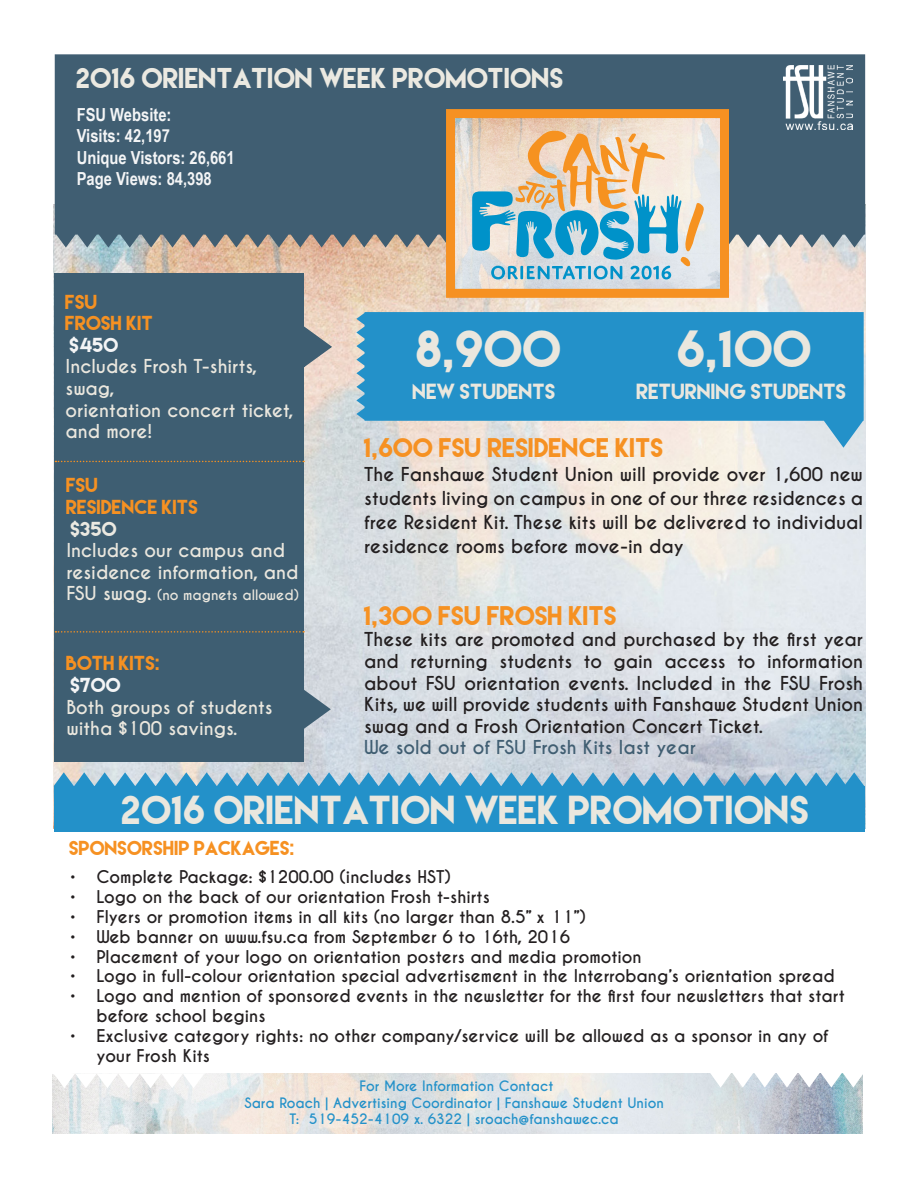
<style>
.page{position:relative;width:918px;height:1188px;background:#fff}
.page>*{position:absolute;margin:0;border:0;box-sizing:border-box;transform-origin:0 0}
.t1{font:46.5px "Lemon Milk";color:#eae7de}
.t2{font:36px "Lemon Milk";color:#eae7de}
.t3{font:25.5px "Lemon Milk";color:#ebe9e1}
.t4{font:24px "Lemon Milk";color:#f69122}
.t5{font:19.5px "Lemon Milk";color:#eae7de}
.t6{font:700 18px/21.6px "Caviar Dreams";color:#231f20;text-align:justify}
.t7{font:700 18px/21.6px "Caviar Dreams";color:#eae7de}
.t8{font:700 18px "Arial Narrow";color:#f4f5f6}
.t9{font:18px "Lemon Milk";color:#f69122}
.t10{font:700 18px "Caviar Dreams";color:#405e72}
.t11{font:18px "Lemon Milk";color:#f4f5f6}
.t12{font:18px "Lemon Milk";color:#ebe9e1}
.t13{font:700 16.5px/19.8px "Caviar Dreams";color:#231f20}
.t14{font:700 13.5px "Caviar Dreams";color:#2391c9}
.t15{font:700 13.5px "Caviar Dreams";color:#eae7de}
.s1{font-size:18px}
</style>
<div class="page">
<img style="left:54px;top:204px;width:811px;height:624px">
<div style="left:55px;top:54px;width:810px;height:194px;background:#405e72"></div>
<div style="left:55px;top:273px;width:249px;height:489px;background:#3e5e72"></div>
<svg style="left:304px;top:324px;width:29px;height:45px"></svg>
<svg style="left:304px;top:690px;width:27px;height:39px"></svg>
<img style="left:52px;top:1074px;width:811px;height:60px">
<svg style="left:54px;top:772px;width:810px;height:14px;background:#7ab3d2"></svg>
<div style="left:54px;top:786px;width:810px;height:45px;background:#2391c9"></div>
<img style="left:783px;top:65px;width:69px;height:64px">
<svg style="left:356px;top:312px;width:508px;height:136px;background:#4ba1cd"></svg>
<svg style="left:56px;top:461px;width:248px;height:1px"></svg>
<svg style="left:56px;top:631px;width:248px;height:2px"></svg>
<img style="left:456px;top:119px;width:263px;height:169px">
<div style="left:446px;top:109px;width:283px;height:189px;border:9px solid #f69122"></div>
<svg style="left:472px;top:130px;width:232px;height:149px;background:#b7c7c1"></svg>
<svg style="left:52px;top:1073px;width:157px;height:15px"></svg>
<svg style="left:704px;top:1073px;width:159px;height:15px"></svg>
<p class="t3" style="left:77px;top:65px;width:489px">2016 ORIENTATION WEEK PROMOTIONS</p>
<p class="t8" style="left:77px;top:101px;width:96px">FSU Website:</p>
<p class="t8" style="left:77px;top:122px;width:95px">Visits: 42,197</p>
<p class="t8" style="left:77px;top:144px;width:160px">Unique Vistors: 26,661</p>
<p class="t8" style="left:77px;top:166px;width:137px">Page Views: 84,398</p>
<p class="t9" style="left:66px;top:292px;width:34px">FSU</p>
<p class="t9" style="left:66px;top:314px;width:89px">FROSH KIT</p>
<p class="t11" style="left:70px;top:335px;width:50px">$450</p>
<p class="t7" style="left:66px;top:356px;width:193px">Includes Frosh T-shirts, swag,</p>
<p class="t7" style="left:66px;top:399px;width:230px">orientation concert ticket, and more!</p>
<p class="t9" style="left:66px;top:476px;width:34px">FSU</p>
<p class="t9" style="left:66px;top:498px;width:133px">RESIDENCE KITS</p>
<p class="t12" style="left:71px;top:519px;width:48px">$350</p>
<p class="t7" style="left:66px;top:540px;width:220px">Includes our campus and</p>
<p class="t7" style="left:66px;top:562px;width:233px">residence information, and</p>
<p class="t15" style="left:66px;top:587px;width:234px"><span class="s1">FSU swag.</span> (no magnets allowed)</p>
<p class="t9" style="left:66px;top:654px;width:96px">BOTH KITS:</p>
<p class="t11" style="left:71px;top:676px;width:52px">$700</p>
<p class="t7" style="left:66px;top:696px;width:208px">Both groups of students witha $100 savings.</p>
<p class="t1" style="left:417px;top:324px;width:147px">8,900</p>
<p class="t1" style="left:678px;top:324px;width:136px">6,100</p>
<p class="t5" style="left:413px;top:382px;width:145px">NEW STUDENTS</p>
<p class="t5" style="left:637px;top:382px;width:212px">RETURNING STUDENTS</p>
<p class="t4" style="left:364px;top:435px;width:301px">1,600 FSU RESIDENCE KITS</p>
<p class="t6" style="left:364px;top:462px;width:500px;line-height:24px">The Fanshawe Student Union will provide over 1,600 new students living on campus in one of our three residences a free Resident Kit. These kits will be delivered to individual residence rooms before move-in day</p>
<p class="t4" style="left:364px;top:603px;width:255px">1,300 FSU FROSH KITS</p>
<p class="t6" style="left:364px;top:629px;width:500px">These kits are promoted and purchased by the first year and returning students to gain access to information about FSU orientation events. Included in the FSU Frosh Kits, we will provide students with Fanshawe Student Union swag and a Frosh Orientation Concert Ticket.</p>
<p class="t10" style="left:364px;top:737px;width:333px">We sold out of FSU Frosh Kits last year</p>
<p class="t2" style="left:122px;top:791px;width:690px">2016 ORIENTATION WEEK PROMOTIONS</p>
<p class="t9" style="left:69px;top:839px;width:227px">SPONSORSHIP PACKAGES:</p>
<p class="t13" style="left:69px;top:868px;width:383px">• Complete Package: $1200.00 (includes HST)</p>
<p class="t13" style="left:69px;top:888px;width:422px">• Logo on the back of our orientation Frosh t-shirts</p>
<p class="t13" style="left:69px;top:907px;width:518px">• Flyers or promotion items in all kits (no larger than 8.5” x 11”)</p>
<p class="t13" style="left:69px;top:927px;width:502px">• Web banner on www.fsu.ca from September 6 to 16th, 2016</p>
<p class="t13" style="left:69px;top:947px;width:574px">• Placement of your logo on orientation posters and media promotion</p>
<p class="t13" style="left:69px;top:967px;width:767px">• Logo in full-colour orientation special advertisement in the Interrobang’s orientation spread</p>
<p class="t13" style="left:96px;top:987px;width:750px;text-indent:-27px">• Logo and mention of sponsored events in the newsletter for the first four newsletters that start before school begins</p>
<p class="t13" style="left:96px;top:1026px;width:733px;text-indent:-27px">• Exclusive category rights: no other company/service will be allowed as a sponsor in any of your Frosh Kits</p>
<p class="t14" style="left:360px;top:1078px;width:195px">For More Information Contact</p>
<p class="t14" style="left:244px;top:1094px;width:421px">Sara Roach | Advertising Coordinator | Fanshawe Student Union</p>
<p class="t14" style="left:289px;top:1111px;width:331px">T: 519-452-4109 x. 6322 | sroach@fanshawec.ca</p>
</div>
